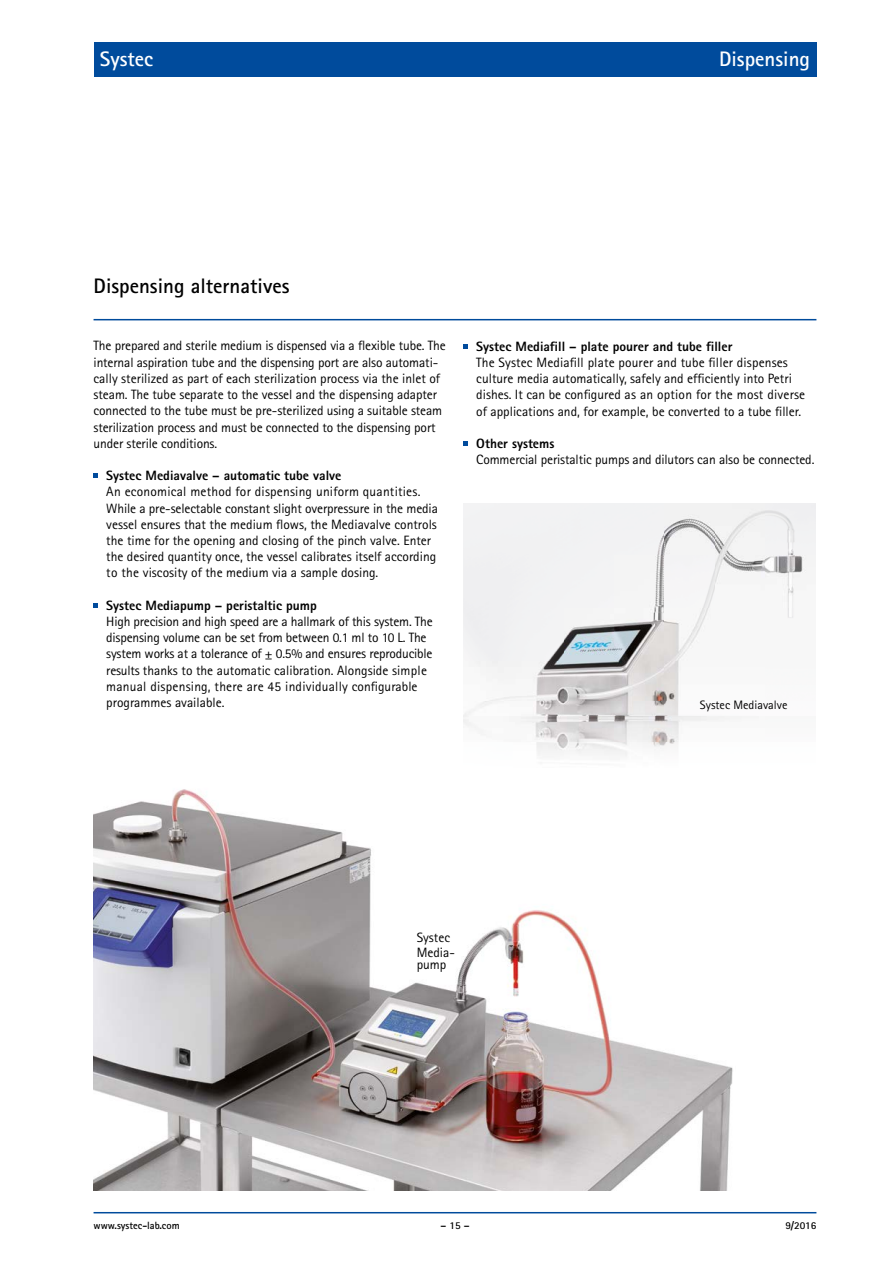
<style>
.page{position:relative;width:893px;height:1263px;background:#fff}
.page>*{position:absolute;margin:0;border:0;box-sizing:border-box;transform-origin:0 0}
.t1{font:700 21px "Rotis Sans Serif";color:#000}
.t2{font:700 21px "Rotis Sans Serif";color:#fff}
.t3{font:13.5px/16.2px "Rotis Sans Serif";color:#000}
.t4{font:800 13.5px "Rotis Sans Serif";color:#000}
.t5{font:12.15px "Rotis Sans Serif";color:#000}
.t6{font:700 10.5px "Rotis Sans Serif";color:#000}
</style>
<div class="page">
<div style="left:94px;top:43px;width:722px;height:34px;background:#004b9c"></div>
<hr style="left:94px;top:1212px;width:722px;height:1px;background:#004b9c">
<hr style="left:94px;top:319px;width:722px;height:1px;background:#004b9c">
<svg style="left:94px;top:473px;width:4px;height:5px"></svg>
<svg style="left:94px;top:603px;width:4px;height:4px"></svg>
<svg style="left:463px;top:344px;width:5px;height:4px"></svg>
<svg style="left:463px;top:441px;width:5px;height:5px"></svg>
<img style="left:94px;top:789px;width:639px;height:402px">
<img style="left:464px;top:503px;width:352px;height:158px">
<img style="left:464px;top:661px;width:217px;height:55px">
<img style="left:536px;top:741px;width:142px;height:15px">
<img style="left:464px;top:716px;width:278px;height:25px">
<h1 class="t2" style="left:100px;top:45px;width:55px">Systec</h1>
<h1 class="t2" style="left:719px;top:45px;width:92px">Dispensing</h1>
<h1 class="t1" style="left:94px;top:273px;width:197px">Dispensing alternatives</h1>
<p class="t3" style="left:94px;top:338px;width:354px">The prepared and sterile medium is dispensed via a flexible tube. The internal aspiration tube and the dispensing port are also automati&shy;cally sterilized as part of each sterilization process via the inlet of steam. The tube separate to the vessel and the dispensing adapter connected to the tube must be pre-sterilized using a suitable steam sterilization process and must be connected to the dispensing port under sterile conditions.</p>
<p class="t4" style="left:106px;top:467px;width:237px">Systec Mediavalve – automatic tube valve</p>
<p class="t3" style="left:106px;top:483px;width:333px">An economical method for dispensing uniform quantities.<br>While a pre-selectable constant slight overpressure in the media vessel ensures that the medium flows, the Mediavalve controls the time for the opening and closing of the pinch valve. Enter the desired quantity once, the vessel calibrates itself according to the viscosity of the medium via a sample dosing.</p>
<p class="t4" style="left:106px;top:596px;width:212px">Systec Mediapump – peristaltic pump</p>
<p class="t3" style="left:106px;top:613px;width:328px">High precision and high speed are a hallmark of this system. The dispensing volume can be set from between 0.1 ml to 10 L. The system works at a tolerance of ± 0.5% and ensures reproducible results thanks to the automatic calibration. Alongside simple manual dispensing, there are 45 individually configurable programmes available.</p>
<p class="t4" style="left:476px;top:338px;width:258px">Systec Mediafill – plate pourer and tube filler</p>
<p class="t3" style="left:476px;top:354px;width:331px">The Systec Mediafill plate pourer and tube filler dispenses culture media automatically, safely and efficiently into Petri dishes. It can be configured as an option for the most diverse of applications and, for example, be converted to a tube filler.</p>
<p class="t4" style="left:476px;top:435px;width:80px">Other systems</p>
<p class="t3" style="left:476px;top:451px;width:340px">Commercial peristaltic pumps and dilutors can also be connected.</p>
<p class="t5" style="left:700px;top:697px;width:89px">Systec Mediavalve</p>
<p class="t3" style="left:417px;top:929px;width:40px;line-height:15px">Systec<br>Media-</p>
<p class="t3" style="left:417px;top:956px;width:31px">pump</p>
<p class="t6" style="left:94px;top:1218px;width:88px">www.systec-lab.com</p>
<p class="t6" style="left:440px;top:1218px;width:31px">– 15 –</p>
<p class="t6" style="left:785px;top:1218px;width:33px">9/2016</p>
</div>
